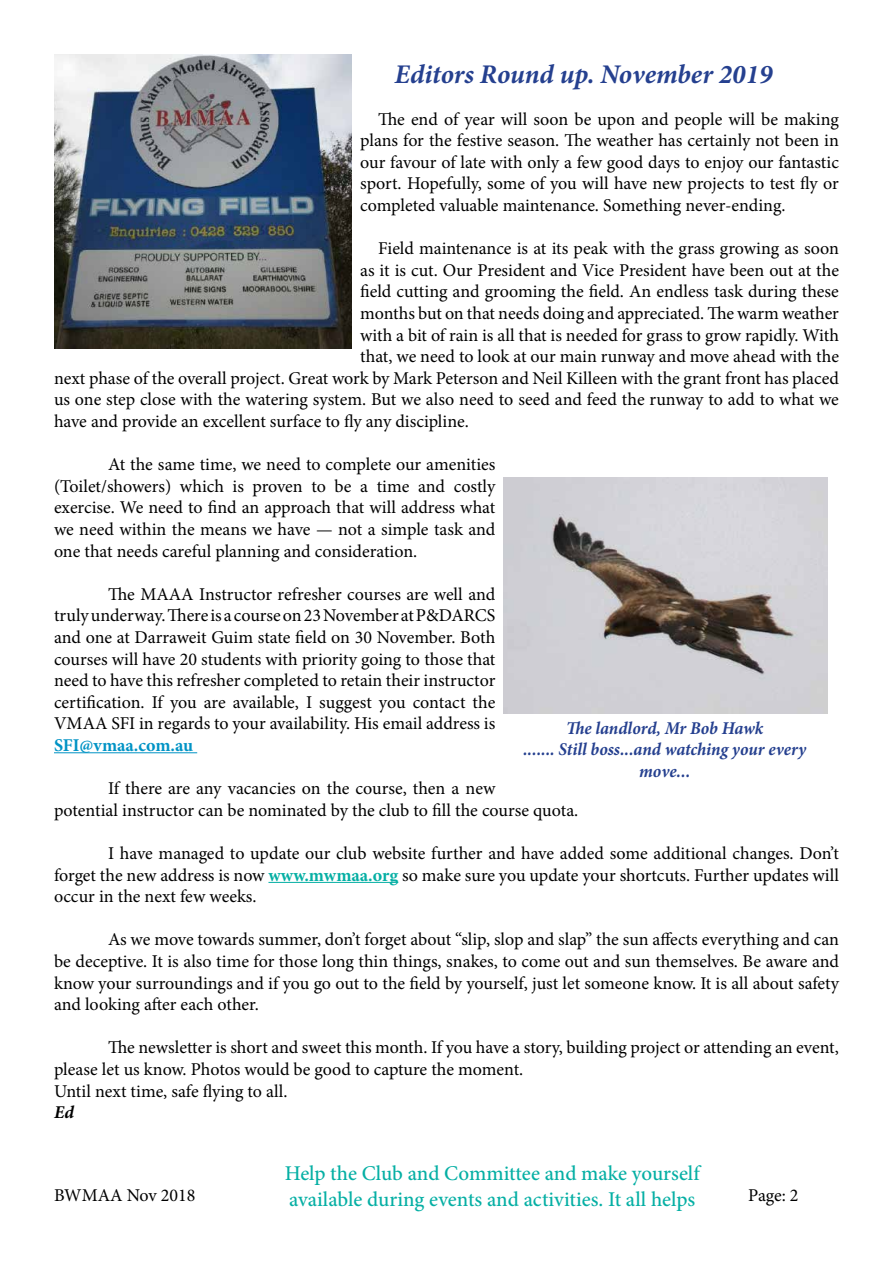
<style>
.page{position:relative;width:893px;height:1263px;background:#fff}
.page>*{position:absolute;margin:0;border:0;box-sizing:border-box;transform-origin:0 0}
.t1{font:italic 700 27px "Minion Pro";letter-spacing:-.005em;color:#25408f}
.t2{font:500 21px/25.2px "Minion Pro";letter-spacing:-.005em;color:#05afa4}
.t3{font:18px/21.6px "Minion Pro";letter-spacing:-.005em;color:#000;text-align:justify}
.t4{font:italic 700 18px/21.6px "Minion Pro";letter-spacing:-.005em;color:#25408f;text-align:center;scale:.96 1}
.t5{font:700 18px "Minion Pro";color:#0093c5}
.t6{font:italic 700 18px "Minion Pro";color:#000}
.s1{font-weight:700;color:#05afa4}
</style>
<div class="page">
<img style="left:54px;top:54px;width:298px;height:295px">
<img style="left:504px;top:477px;width:323px;height:236px">
<hr style="left:54px;top:752px;width:143px;height:1px;background:#0093c5">
<hr style="left:268px;top:882px;width:130px;height:1px;background:#05afa4">
<h1 class="t1" style="left:395px;top:56px;width:379px">Editors Round up. November 2019</h1>
<p class="t3" style="left:360px;top:108px;width:480px;text-indent:18px">The end of year will soon be upon and people will be making plans for the festive season. The weather has certainly not been in our favour of late with only a few good days to enjoy our fantastic sport. Hopefully, some of you will have new projects to test fly or completed valuable maintenance. Something never-ending.</p>
<p class="t3" style="left:378px;top:238px;width:462px">Field maintenance is at its peak with the grass growing as soon</p>
<p class="t3" style="left:360px;top:259px;width:480px">as it is cut. Our President and Vice President have been out at the</p>
<p class="t3" style="left:360px;top:281px;width:480px">field cutting and grooming the field. An endless task during these</p>
<p class="t3" style="left:360px;top:302px;width:480px">months but on that needs doing and appreciated. The warm weather</p>
<p class="t3" style="left:360px;top:324px;width:480px">with a bit of rain is all that is needed for grass to grow rapidly. With</p>
<p class="t3" style="left:360px;top:346px;width:480px">that, we need to look at our main runway and move ahead with the</p>
<p class="t3" style="left:54px;top:367px;width:786px">next phase of the overall project. Great work by Mark Peterson and Neil Killeen with the grant front has placed</p>
<p class="t3" style="left:54px;top:389px;width:786px">us one step close with the watering system. But we also need to seed and feed the runway to add to what we</p>
<p class="t3" style="left:54px;top:410px;width:416px">have and provide an excellent surface to fly any discipline.</p>
<p class="t3" style="left:54px;top:454px;width:443px;text-indent:54px">At the same time, we need to complete our amenities (Toilet/showers) which is proven to be a time and costly exercise. We need to find an approach that will address what we need within the means we have — not a simple task and one that needs careful planning and consideration.</p>
<p class="t3" style="left:54px;top:583px;width:443px;text-indent:54px">The MAAA Instructor refresher courses are well and truly underway. There is a course on 23 November at P&amp;DARCS and one at Darraweit Guim state field on 30 November. Both courses will have 20 students with priority going to those that need to have this refresher completed to retain their instructor certification. If you are available, I suggest you contact the VMAA SFI in regards to your availability. His email address is</p>
<p class="t5" style="left:54px;top:732px;width:141px">SFI@vmaa.com.au</p>
<p class="t3" style="left:54px;top:778px;width:526px;text-indent:54px">If there are any vacancies on the course, then a new<br>potential instructor can be nominated by the club to fill the course quota.</p>
<p class="t3" style="left:54px;top:842px;width:787px;text-indent:54px">I have managed to update our club website further and have added some additional changes. Don’t forget the new address is now <span class="s1">www.mwmaa.org</span> so make sure you update your shortcuts. Further updates will occur in the next few weeks.</p>
<p class="t3" style="left:54px;top:929px;width:787px;text-indent:54px">As we move towards summer, don’t forget about “slip, slop and slap” the sun affects everything and can be deceptive. It is also time for those long thin things, snakes, to come out and sun themselves. Be aware and know your surroundings and if you go out to the field by yourself, just let someone know. It is all about safety and looking after each other.</p>
<p class="t3" style="left:54px;top:1037px;width:786px;text-align:left;text-indent:54px">The newsletter is short and sweet this month. If you have a story, building project or attending an event, please let us know. Photos would be good to capture the moment.<br>Until next time, safe flying to all.</p>
<p class="t6" style="left:54px;top:1100px;width:22px">Ed</p>
<p class="t4" style="left:523px;top:717px;width:297px">The landlord, Mr Bob Hawk<br>....... Still boss...and watching your every move...</p>
<p class="t2" style="left:285px;top:1161px;width:416px">Help the Club and Committee and make yourself available during events and activities. It all helps</p>
<p class="t3" style="left:54px;top:1184px;width:143px">BWMAA Nov 2018</p>
<p class="t3" style="left:748px;top:1184px;width:52px">Page: 2</p>
</div>
